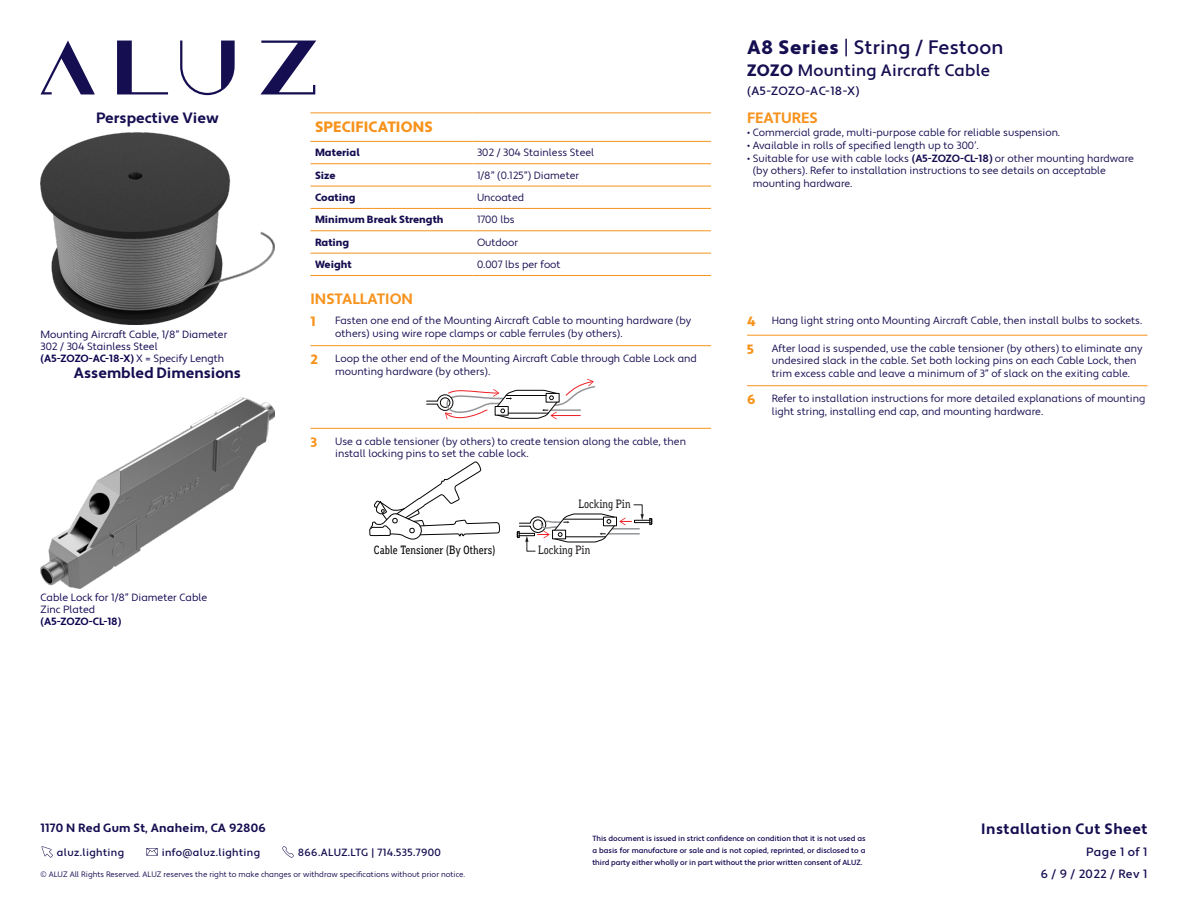
<style>
.page{position:relative;width:1188px;height:918px;background:#fff}
.page>*{position:absolute;margin:0;border:0;box-sizing:border-box;transform-origin:0 0}
.t1{font:500 19.5px "Apertura";letter-spacing:.015em;color:#150e51}
.t2{font:500 16.5px "Apertura";letter-spacing:.015em;color:#150e51}
.t3{font:700 15px "Apertura";color:#150e51}
.t4{font:700 15px "Apertura";letter-spacing:.035em;color:#150e51}
.t5{font:700 15px "Apertura";color:#f7931d}
.ALUZ_Spec_Header_PSt{font:900 15px "Apertura";letter-spacing:.01em;color:#f7931d}
.t6{font:900 13.5px "Apertura";color:#f7931d}
.t7{font:500 12px "Apertura";letter-spacing:.035em;color:#150e51}
.t8{font:700 12px "Apertura";letter-spacing:.015em;color:#150e51}
.t9{font:500 12px "Aaux Office";color:#040503}
.t10{font:500 12px "Aaux Office";color:#231f20}
.ALUZ_Spec_Row_Body_P{font:10.5px/12.6px "Apertura";color:#150e51}
.t11{font:10.5px "Apertura";color:#0d044f}
.t12{font:500 10.5px "Apertura";letter-spacing:.035em;color:#150e51}
.ALUZ_Spec_Row_Title{font:900 10.5px "Apertura";color:#150e51}
.t13{font:700 10.5px "Apertura";letter-spacing:-.005em;color:#0d044f}
.t14{font:7.8px "Apertura";color:#150e51}
.t15{font:500 7.5px/12px "Apertura";color:#0d044f;text-align:justify}
.s1{font-weight:400}
.s2{font-weight:900}
.s3{font-weight:700}
</style>
<div class="page">
<svg style="left:41px;top:41px;width:275px;height:54px"></svg>
<svg style="left:146px;top:848px;width:12px;height:8px"></svg>
<svg style="left:41px;top:846px;width:12px;height:12px"></svg>
<svg style="left:282px;top:846px;width:12px;height:12px"></svg>
<svg style="left:426px;top:379px;width:169px;height:40px"></svg>
<svg style="left:369px;top:462px;width:131px;height:78px"></svg>
<svg style="left:517px;top:504px;width:135px;height:48px"></svg>
<svg style="left:310px;top:113px;width:401px;height:140px"></svg>
<hr style="left:310px;top:163px;width:162px;height:1px;background:#f7931d">
<hr style="left:472px;top:163px;width:239px;height:1px;background:#f7931d">
<hr style="left:310px;top:186px;width:162px;height:1px;background:#f7931d">
<hr style="left:472px;top:186px;width:239px;height:1px;background:#f7931d">
<hr style="left:310px;top:208px;width:162px;height:1px;background:#f7931d">
<hr style="left:472px;top:208px;width:239px;height:1px;background:#f7931d">
<hr style="left:310px;top:230px;width:162px;height:1px;background:#f7931d">
<hr style="left:472px;top:230px;width:239px;height:1px;background:#f7931d">
<hr style="left:310px;top:253px;width:162px;height:1px;background:#f7931d">
<hr style="left:472px;top:253px;width:239px;height:1px;background:#f7931d">
<hr style="left:310px;top:112px;width:162px;height:1px;background:#f7931d">
<hr style="left:472px;top:112px;width:239px;height:1px;background:#f7931d">
<hr style="left:472px;top:141px;width:239px;height:1px;background:#f7931d">
<hr style="left:472px;top:275px;width:239px;height:1px;background:#f7931d">
<hr style="left:310px;top:141px;width:162px;height:1px;background:#f7931d">
<hr style="left:310px;top:275px;width:162px;height:1px;background:#f7931d">
<hr style="left:310px;top:345px;width:401px;height:1px;background:#f7931d">
<hr style="left:747px;top:335px;width:401px;height:1px;background:#f7931d">
<hr style="left:747px;top:385px;width:401px;height:1px;background:#f7931d">
<hr style="left:310px;top:428px;width:401px;height:1px;background:#f7931d">
<img style="left:40px;top:132px;width:234px;height:192px">
<img style="left:40px;top:398px;width:234px;height:190px">
<h3 class="t3" style="left:96px;top:109px;width:124px">Perspective View</h3>
<p class="t11" style="left:40px;top:328px;width:188px">Mounting Aircraft Cable, 1/8” Diameter</p>
<p class="t11" style="left:40px;top:340px;width:119px">302 / 304 Stainless Steel</p>
<p class="t13" style="left:40px;top:352px;width:185px">(A5-ZOZO-AC-18-X) <span class="s1">X = Specify Length</span></p>
<h3 class="t3" style="left:74px;top:364px;width:169px">Assembled Dimensions</h3>
<p class="t11" style="left:40px;top:591px;width:168px">Cable Lock for 1/8” Diameter Cable</p>
<p class="t11" style="left:40px;top:603px;width:56px">Zinc Plated</p>
<p class="t13" style="left:40px;top:615px;width:83px">(A5-ZOZO-CL-18)</p>
<p class="ALUZ_Spec_Header_PSt" style="left:315px;top:118px;width:119px">SPECIFICATIONS</p>
<p class="ALUZ_Spec_Row_Title" style="left:315px;top:146px;width:46px">Material</p>
<p class="ALUZ_Spec_Row_Body_P" style="left:477px;top:147px;width:119px">302 / 304 Stainless Steel</p>
<p class="ALUZ_Spec_Row_Title" style="left:315px;top:169px;width:22px">Size</p>
<p class="ALUZ_Spec_Row_Body_P" style="left:477px;top:169px;width:104px">1/8” (0.125”) Diameter</p>
<p class="ALUZ_Spec_Row_Title" style="left:315px;top:191px;width:42px">Coating</p>
<p class="ALUZ_Spec_Row_Body_P" style="left:477px;top:191px;width:49px">Uncoated</p>
<p class="ALUZ_Spec_Row_Title" style="left:315px;top:213px;width:130px">Minimum Break Strength</p>
<p class="ALUZ_Spec_Row_Body_P" style="left:477px;top:214px;width:39px">1700 lbs</p>
<p class="ALUZ_Spec_Row_Title" style="left:315px;top:236px;width:36px">Rating</p>
<p class="ALUZ_Spec_Row_Body_P" style="left:477px;top:236px;width:43px">Outdoor</p>
<p class="ALUZ_Spec_Row_Title" style="left:315px;top:258px;width:38px">Weight</p>
<p class="ALUZ_Spec_Row_Body_P" style="left:477px;top:258px;width:85px">0.007 lbs per foot</p>
<p class="t5" style="left:310px;top:290px;width:104px">INSTALLATION</p>
<p class="t6" style="left:310px;top:313px;width:7px">1</p>
<p class="ALUZ_Spec_Row_Body_P" style="left:335px;top:315px;width:358px">Fasten one end of the Mounting Aircraft Cable to mounting hardware (by others) using wire rope clamps or cable ferrules (by others).</p>
<p class="t6" style="left:310px;top:351px;width:9px">2</p>
<p class="ALUZ_Spec_Row_Body_P" style="left:335px;top:352px;width:363px">Loop the other end of the Mounting Aircraft Cable through Cable Lock and mounting hardware (by others).</p>
<p class="t6" style="left:310px;top:434px;width:8px">3</p>
<p class="ALUZ_Spec_Row_Body_P" style="left:335px;top:435px;width:352px">Use a cable tensioner (by others) to create tension along the cable, then install locking pins to set the cable lock.</p>
<p class="t10" style="left:578px;top:497px;width:54px">Locking Pin</p>
<p class="t9" style="left:374px;top:543px;width:123px">Cable Tensioner (By Others)</p>
<p class="t10" style="left:538px;top:543px;width:54px">Locking Pin</p>
<h1 class="t1" style="left:747px;top:36px;width:258px"><span class="s2">A8 Series</span> <span class="s1">|</span> String / Festoon</h1>
<h2 class="t2" style="left:747px;top:60px;width:245px"><span class="s2">ZOZO</span> Mounting Aircraft Cable</h2>
<p class="t7" style="left:747px;top:83px;width:114px">(A5-ZOZO-AC-18-X)</p>
<p class="t5" style="left:747px;top:109px;width:72px">FEATURES</p>
<p class="ALUZ_Spec_Row_Body_P" style="left:747px;top:127px;width:315px">• Commercial grade, multi-purpose cable for reliable suspension.</p>
<p class="ALUZ_Spec_Row_Body_P" style="left:747px;top:139px;width:233px">• Available in rolls of specified length up to 300’.</p>
<p class="ALUZ_Spec_Row_Body_P" style="left:753px;top:152px;width:383px;text-indent:-6px">• Suitable for use with cable locks <span class="s3">(A5-ZOZO-CL-18)</span> or other mounting hardware (by others). Refer to installation instructions to see details on acceptable mounting hardware.</p>
<p class="t6" style="left:747px;top:313px;width:10px">4</p>
<p class="ALUZ_Spec_Row_Body_P" style="left:772px;top:315px;width:372px">Hang light string onto Mounting Aircraft Cable, then install bulbs to sockets.</p>
<p class="t6" style="left:747px;top:341px;width:8px">5</p>
<p class="ALUZ_Spec_Row_Body_P" style="left:772px;top:342px;width:372px">After load is suspended, use the cable tensioner (by others) to eliminate any undesired slack in the cable. Set both locking pins on each Cable Lock, then trim excess cable and leave a minimum of 3” of slack on the exiting cable.</p>
<p class="t6" style="left:747px;top:391px;width:10px">6</p>
<p class="ALUZ_Spec_Row_Body_P" style="left:772px;top:393px;width:375px">Refer to installation instructions for more detailed explanations of mounting light string, installing end cap, and mounting hardware.</p>
<p class="t8" style="left:40px;top:821px;width:227px">1170 N Red Gum St, Anaheim, CA 92806</p>
<p class="t14" style="left:40px;top:870px;width:426px">© ALUZ All Rights Reserved. ALUZ reserves the right to make changes or withdraw specifications without prior notice.</p>
<p class="t12" style="left:57px;top:846px;width:69px">aluz.lighting</p>
<p class="t12" style="left:162px;top:846px;width:100px">info@aluz.lighting</p>
<p class="t12" style="left:298px;top:846px;width:145px">866.ALUZ.LTG | 714.535.7900</p>
<p class="t15" style="left:592px;top:833px;width:275px">This document is issued in strict confidence on condition that it is not used as a basis for manufacture or sale and is not copied, reprinted, or disclosed to a third party either wholly or in part without the prior written consent of ALUZ.</p>
<h3 class="t4" style="left:981px;top:820px;width:168px">Installation Cut Sheet</h3>
<p class="t7" style="left:1041px;top:866px;width:108px">6 / 9 / 2022 / Rev 1</p>
<p class="t7" style="left:1086px;top:844px;width:63px">Page 1 of 1</p>
</div>
